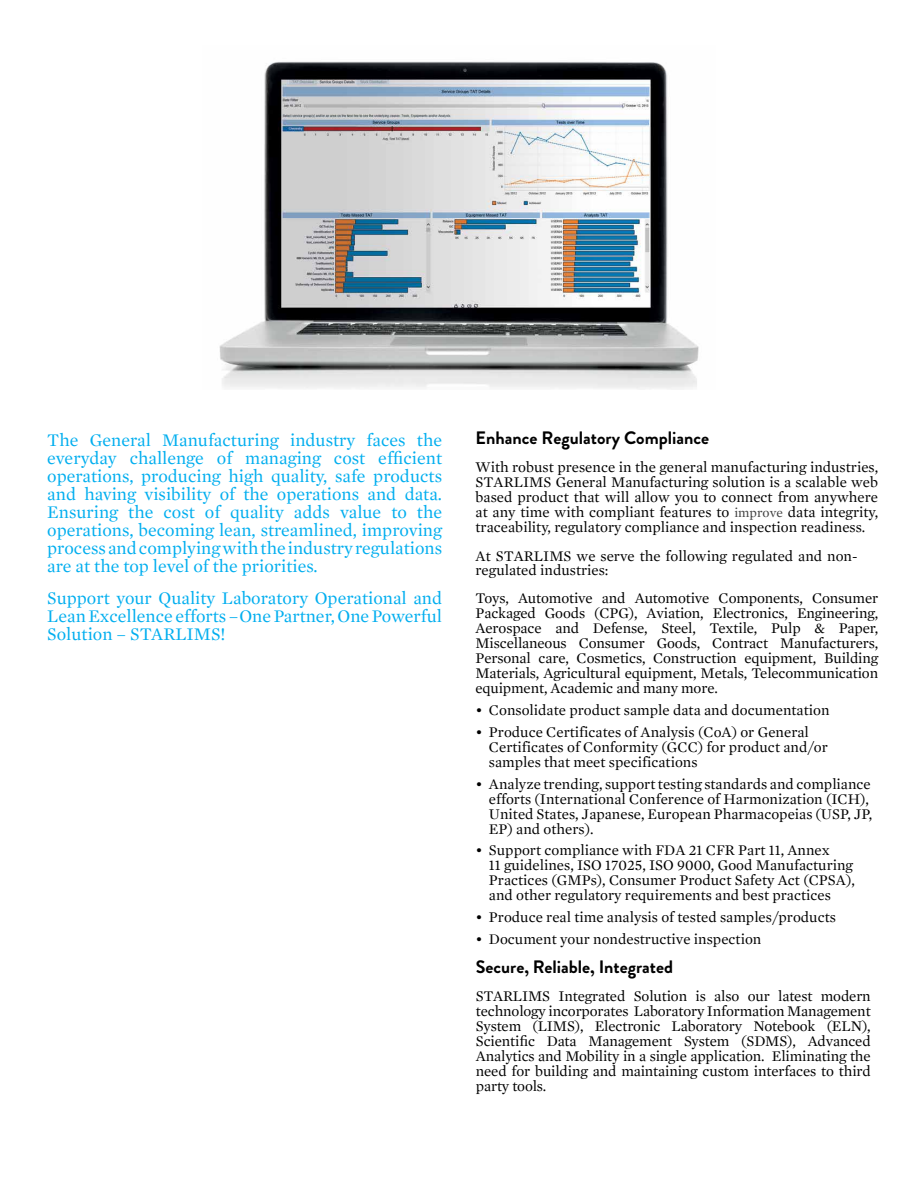
<style>
.page{position:relative;width:918px;height:1188px;background:#fff}
.page>*{position:absolute;margin:0;border:0;box-sizing:border-box;transform-origin:0 0}
.t1{font:18px/18px "Mercury Text G1";color:#00aeef;text-align:justify}
.t2{font:700 18px "Brandon Grotesque";color:#000}
.t3{font:15px/15px "Mercury Text G1";color:#000}
.s1{font-size:13.5px;color:#404040}
</style>
<div class="page">
<img style="left:219px;top:61px;width:480px;height:328px">
<p class="t1" style="left:47px;top:431px;width:396px">The General Manufacturing industry faces the everyday challenge of managing cost efficient operations, producing high quality, safe products and having visibility of the operations and data.<br>Ensuring the cost of quality adds value to the operations, becoming lean, streamlined, improving process and complying with the industry regulations are at the top level of the priorities.</p>
<p class="t1" style="left:47px;top:589px;width:396px">Support your Quality Laboratory Operational and Lean Excellence efforts –One Partner, One Powerful Solution – STARLIMS!</p>
<p class="t2" style="left:476px;top:425px;width:235px">Enhance Regulatory Compliance</p>
<p class="t3" style="left:476px;top:460px;width:404px;text-align:justify">With robust presence in the general manufacturing industries, STARLIMS General Manufacturing solution is a scalable web based product that will allow you to connect from anywhere at any time with compliant features to <span class="s1">improve</span> data integrity, traceability, regulatory compliance and inspection readiness.</p>
<p class="t3" style="left:476px;top:549px;width:384px;line-height:14px">At STARLIMS we serve the following regulated and non&shy;regulated industries:</p>
<p class="t3" style="left:476px;top:591px;width:404px;text-align:justify">Toys, Automotive and Automotive Components, Consumer Packaged Goods (CPG), Aviation, Electronics, Engineering, Aerospace and Defense, Steel, Textile, Pulp &amp; Paper, Miscellaneous Consumer Goods, Contract Manufacturers, Personal care, Cosmetics, Construction equipment, Building Materials, Agricultural equipment, Metals, Telecommunication equipment, Academic and many more.</p>
<p class="t3" style="left:475px;top:703px;width:356px">• Consolidate product sample data and documentation</p>
<p class="t3" style="left:489px;top:725px;width:340px;text-indent:-14px">• Produce Certificates of Analysis (CoA) or General<br>Certificates of Conformity (GCC) for product and/or samples that meet specifications</p>
<p class="t3" style="left:489px;top:776px;width:385px;text-indent:-14px">• Analyze trending, support testing standards and compliance efforts (International Conference of Harmonization (ICH), United States, Japanese, European Pharmacopeias (USP, JP, EP) and others).</p>
<p class="t3" style="left:489px;top:843px;width:368px;text-indent:-14px">• Support compliance with FDA 21 CFR Part 11, Annex<br>11 guidelines, ISO 17025, ISO 9000, Good Manufacturing Practices (GMPs), Consumer Product Safety Act (CPSA), and other regulatory requirements and best practices</p>
<p class="t3" style="left:475px;top:910px;width:362px">• Produce real time analysis of tested samples/products</p>
<p class="t3" style="left:475px;top:932px;width:288px">• Document your nondestructive inspection</p>
<p class="t2" style="left:476px;top:954px;width:199px">Secure, Reliable, Integrated</p>
<p class="t3" style="left:476px;top:989px;width:396px;text-align:justify">STARLIMS Integrated Solution is also our latest modern technology incorporates Laboratory Information Management System (LIMS), Electronic Laboratory Notebook (ELN), Scientific Data Management System (SDMS), Advanced Analytics and Mobility in a single application. Eliminating the need for building and maintaining custom interfaces to third party tools.</p>
</div>
